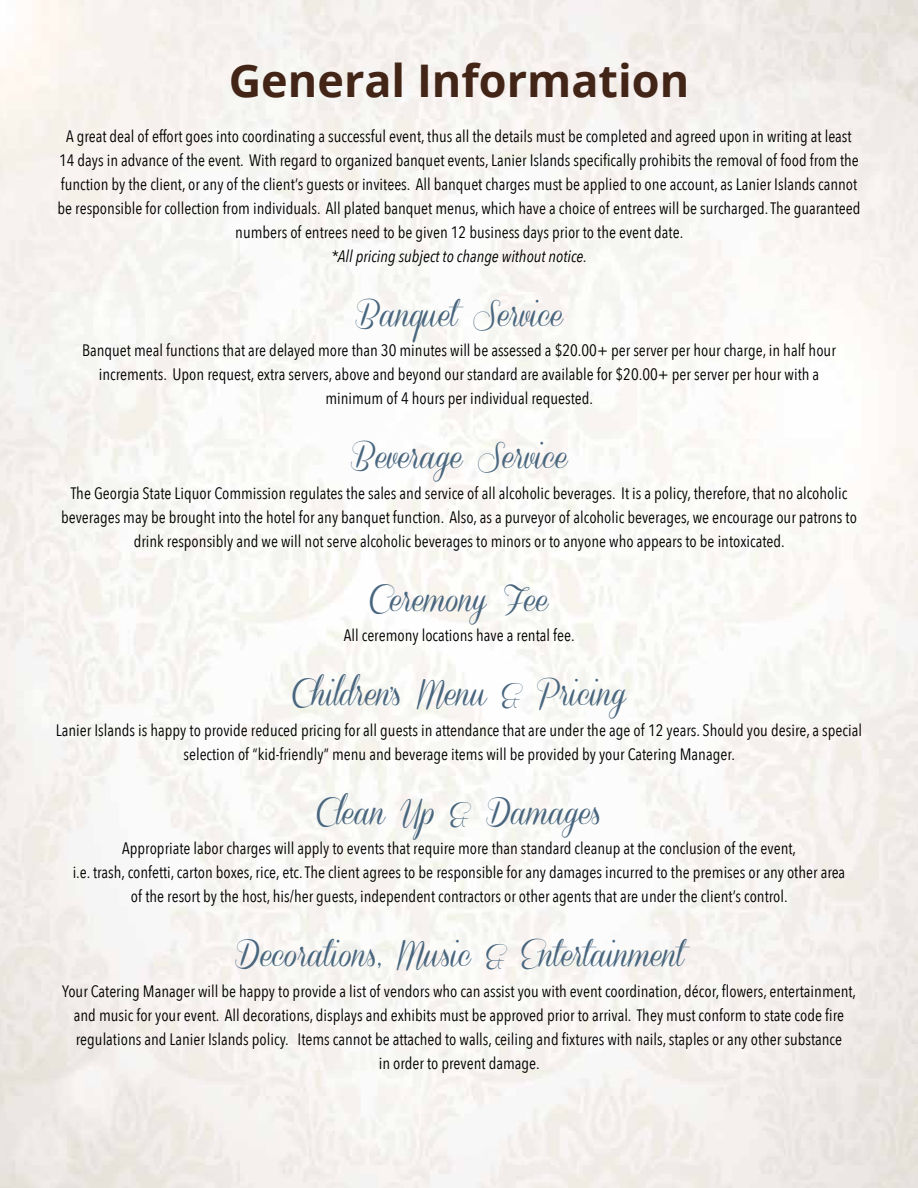
<style>
.page{position:relative;width:918px;height:1188px;background:#fff}
.page>*{position:absolute;margin:0;border:0;box-sizing:border-box;transform-origin:0 0}
.t1{font:700 45px "Open Sans";color:#432518}
.t2{font:30px "Coneria Script Demo";color:#49667f}
.t3{font:16.5px/24px "Avenir Next Condensed";color:#000;text-align:center}
.t4{font:italic 16.5px "Avenir Next Condensed";color:#000}
</style>
<div class="page">
<h1 class="t1" style="left:229px;top:49px;width:462px">General Information</h1>
<p class="t3" style="left:58px;top:123px;width:804px">A great deal of effort goes into coordinating a successful event, thus all the details must be completed and agreed upon in writing at least 14 days in advance of the event. With regard to organized banquet events, Lanier Islands specifically prohibits the removal of food from the function by the client, or any of the client’s guests or invitees. All banquet charges must be applied to one account, as Lanier Islands cannot be responsible for collection from individuals. All plated banquet menus, which have a choice of entrees will be surcharged. The guaranteed numbers of entrees need to be given 12 business days prior to the event date.</p>
<p class="t4" style="left:331px;top:246px;width:257px">*All pricing subject to change without notice.</p>
<h2 class="t2" style="left:355px;top:298px;width:209px">Banquet Service</h2>
<p class="t3" style="left:82px;top:338px;width:755px">Banquet meal functions that are delayed more than 30 minutes will be assessed a $20.00+ per server per hour charge, in half hour increments. Upon request, extra servers, above and beyond our standard are available for $20.00+ per server per hour with a minimum of 4 hours per individual requested.</p>
<h2 class="t2" style="left:350px;top:440px;width:219px">Beverage Service</h2>
<p class="t3" style="left:61px;top:480px;width:797px">The Georgia State Liquor Commission regulates the sales and service of all alcoholic beverages. It is a policy, therefore, that no alcoholic beverages may be brought into the hotel for any banquet function. Also, as a purveyor of alcoholic beverages, we encourage our patrons to drink responsibly and we will not serve alcoholic beverages to minors or to anyone who appears to be intoxicated.</p>
<h2 class="t2" style="left:370px;top:583px;width:180px">Ceremony Fee</h2>
<p class="t3" style="left:344px;top:623px;width:232px">All ceremony locations have a rental fee.</p>
<h2 class="t2" style="left:292px;top:677px;width:335px">Children’s Menu &amp; Pricing</h2>
<p class="t3" style="left:56px;top:717px;width:808px">Lanier Islands is happy to provide reduced pricing for all guests in attendance that are under the age of 12 years. Should you desire, a special selection of “kid-friendly” menu and beverage items will be provided by your Catering Manager.</p>
<h2 class="t2" style="left:316px;top:796px;width:287px">Clean Up &amp; Damages</h2>
<p class="t3" style="left:73px;top:836px;width:774px">Appropriate labor charges will apply to events that require more than standard cleanup at the conclusion of the event,<br>i.e. trash, confetti, carton boxes, rice, etc. The client agrees to be responsible for any damages incurred to the premises or any other area of the resort by the host, his/her guests, independent contractors or other agents that are under the client’s control.</p>
<h2 class="t2" style="left:234px;top:938px;width:452px">Decorations, Music &amp; Entertainment</h2>
<p class="t3" style="left:62px;top:978px;width:795px">Your Catering Manager will be happy to provide a list of vendors who can assist you with event coordination, décor, flowers, entertainment, and music for your event. All decorations, displays and exhibits must be approved prior to arrival. They must conform to state code fire regulations and Lanier Islands policy. Items cannot be attached to walls, ceiling and fixtures with nails, staples or any other substance<br>in order to prevent damage.</p>
</div>
